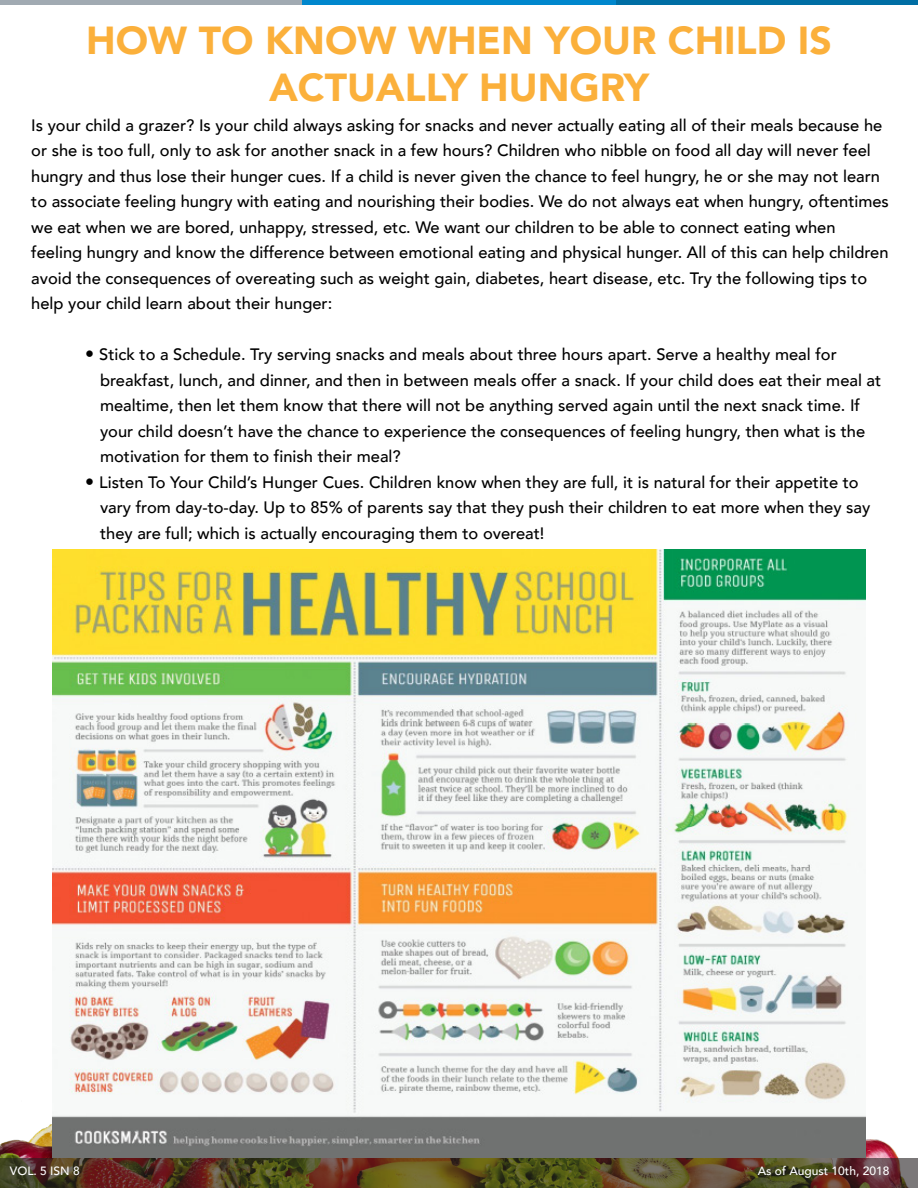
<style>
.page{position:relative;width:918px;height:1188px;background:#fff}
.page>*{position:absolute;margin:0;border:0;box-sizing:border-box;transform-origin:0 0}
.t1{font:900 39px/46.8px "Avenir";color:#fbb03b;text-align:center}
.t2{font:500 16.5px/25.5px "Avenir";color:#000}
.t3{font:500 12px "Avenir";color:#fff}
.s1{font-size:18px}
</style>
<div class="page">
<img style="left:0;top:868px;width:899px;height:290px">
<div style="left:616px;top:0;width:302px;height:5px;background:#006ea4"></div>
<div style="left:302px;top:0;width:314px;height:5px;background:#0087cd"></div>
<div style="left:0;top:0;width:302px;height:5px;background:#a1aab2"></div>
<img style="left:0;top:1158px;width:918px;height:30px">
<div style="left:22px;top:1035px;width:94px;height:75px;background:#fff"></div>
<img style="left:53px;top:550px;width:812px;height:607px">
<h1 class="t1" style="left:86px;top:16px;width:747px">HOW TO KNOW WHEN YOUR CHILD IS<br>ACTUALLY HUNGRY</h1>
<p class="t2" style="left:31px;top:112px;width:859px">Is your child a grazer? Is your child always asking for snacks and never actually eating all of their meals because he or she is too full, only to ask for another snack in a few hours? Children who nibble on food all day will never feel hungry and thus lose their hunger cues. If a child is never given the chance to feel hungry, he or she may not learn to associate feeling hungry with eating and nourishing their bodies. We do not always eat when hungry, oftentimes we eat when we are bored, unhappy, stressed, etc. We want our children to be able to connect eating when feeling hungry and know the difference between emotional eating and physical hunger. All of this can help children avoid the consequences of overeating such as weight gain, diabetes, heart disease, etc. Try the following tips to help your child learn about their hunger:</p>
<p class="t2" style="left:100px;top:341px;width:783px;text-indent:-15px"><span class="s1">•</span> Stick to a Schedule. Try serving snacks and meals about three hours apart. Serve a healthy meal for breakfast, lunch, and dinner, and then in between meals offer a snack. If your child does eat their meal at mealtime, then let them know that there will not be anything served again until the next snack time. If your child doesn’t have the chance to experience the consequences of feeling hungry, then what is the motivation for them to finish their meal?</p>
<p class="t2" style="left:100px;top:469px;width:772px;text-indent:-15px"><span class="s1">•</span> Listen To Your Child’s Hunger Cues. Children know when they are full, it is natural for their appetite to vary from day-to-day. Up to 85% of parents say that they push their children to eat more when they say they are full; which is actually encouraging them to overeat!</p>
<p class="t3" style="left:10px;top:1160px;width:72px">VOL. 5 ISN 8</p>
<p class="t3" style="left:758px;top:1160px;width:133px">As of August 10th, 2018</p>
</div>
